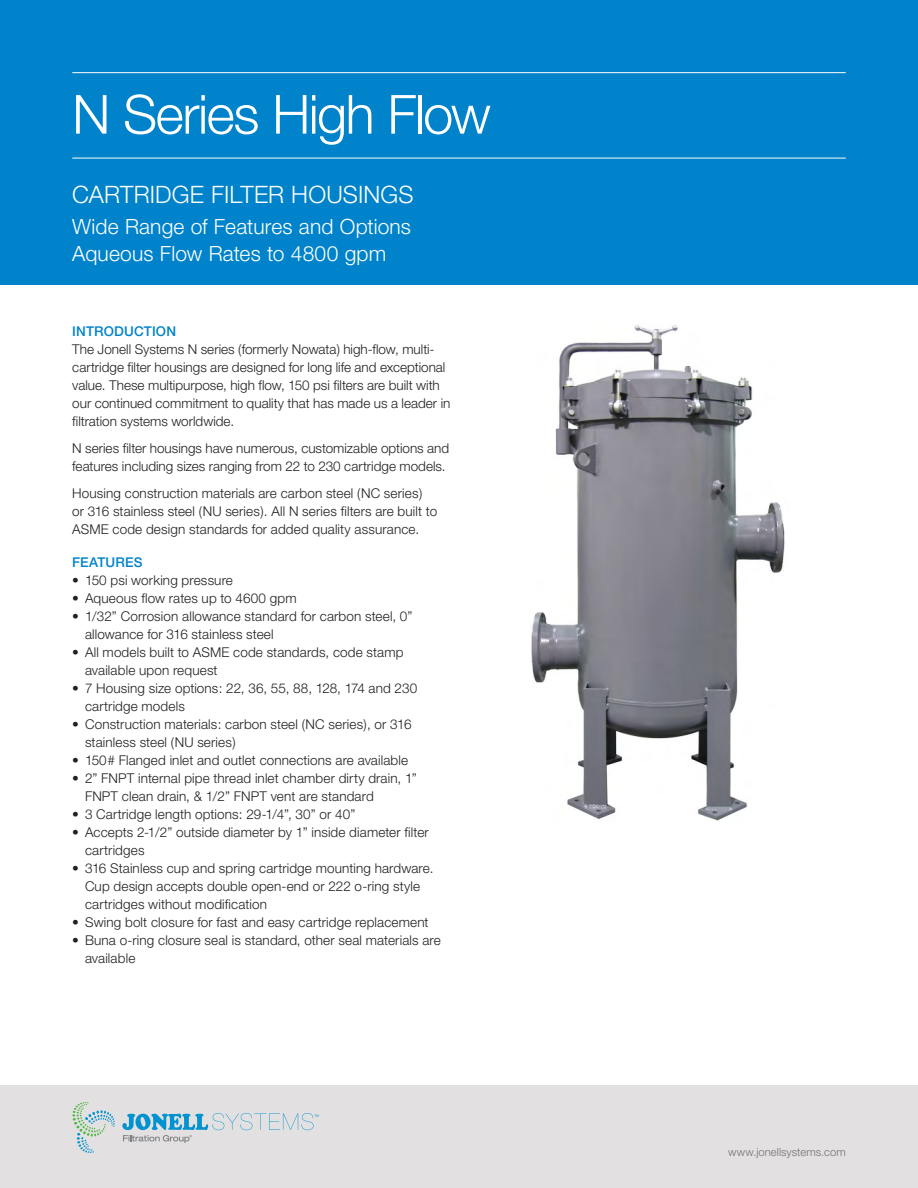
<style>
.page{position:relative;width:918px;height:1188px;background:#fff}
.page>*{position:absolute;margin:0;border:0;box-sizing:border-box;transform-origin:0 0}
.t1{font:300 54px "Helvetica Neue";letter-spacing:-.03em;color:#fff}
.Subtitle{font:300 24px "Helvetica Neue";letter-spacing:.005em;color:#fff}
.Subtitle-2{font:300 21px "Helvetica Neue";letter-spacing:.005em;color:#fff}
.Bullets{font:300 13.5px/18px "Helvetica Neue";letter-spacing:.01em;color:#231f20}
.Body{font:300 13.5px/18px "Helvetica Neue";color:#231f20}
.body_-_highlight{font:500 13.5px "Helvetica Neue";letter-spacing:.01em;color:#0083ca}
.t2{font:300 11.25px "Helvetica Neue";letter-spacing:.005em;color:#717271}
</style>
<div class="page">
<div style="left:0;top:0;width:918px;height:285px;background:#0083ca"></div>
<hr style="left:72px;top:72px;width:774px;height:1px;background:#fff">
<hr style="left:72px;top:158px;width:774px;height:1px;background:#fff">
<div style="left:0;top:1086px;width:918px;height:102px;background:#e3e0e1"></div>
<svg style="left:72px;top:1102px;width:43px;height:51px"></svg>
<svg style="left:122px;top:1113px;width:197px;height:30px"></svg>
<img style="left:531px;top:325px;width:254px;height:496px">
<p class="t1" style="left:72px;top:81px;width:420px">N Series High Flow</p>
<p class="Subtitle" style="left:72px;top:179px;width:343px">CARTRIDGE FILTER HOUSINGS</p>
<p class="Subtitle-2" style="left:72px;top:213px;width:340px">Wide Range of Features and Options</p>
<p class="Subtitle-2" style="left:72px;top:240px;width:315px">Aqueous Flow Rates to 4800 gpm</p>
<p class="body_-_highlight" style="left:72px;top:323px;width:105px">INTRODUCTION</p>
<p class="Body" style="left:72px;top:340px;width:380px">The Jonell Systems N series (formerly Nowata) high-flow, multi&shy;cartridge filter housings are designed for long life and exceptional value. These multipurpose, high flow, 150 psi filters are built with our continued commitment to quality that has made us a leader in filtration systems worldwide.</p>
<p class="Body" style="left:72px;top:439px;width:378px">N series filter housings have numerous, customizable options and features including sizes ranging from 22 to 230 cartridge models.</p>
<p class="Body" style="left:72px;top:484px;width:366px">Housing construction materials are carbon steel (NC series) or 316 stainless steel (NU series). All N series filters are built to<br>ASME code design standards for added quality assurance.</p>
<p class="body_-_highlight" style="left:72px;top:554px;width:72px">FEATURES</p>
<p class="Bullets" style="left:72px;top:571px;width:162px">• 150 psi working pressure</p>
<p class="Bullets" style="left:72px;top:589px;width:226px">• Aqueous flow rates up to 4600 gpm</p>
<p class="Bullets" style="left:85px;top:607px;width:329px;text-indent:-13px">• 1/32” Corrosion allowance standard for carbon steel, 0” allowance for 316 stainless steel</p>
<p class="Bullets" style="left:85px;top:643px;width:320px;text-indent:-13px">• All models built to ASME code standards, code stamp available upon request</p>
<p class="Bullets" style="left:85px;top:679px;width:334px;text-indent:-13px">• 7 Housing size options: 22, 36, 55, 88, 128, 174 and 230 cartridge models</p>
<p class="Bullets" style="left:85px;top:715px;width:328px;text-indent:-13px">• Construction materials: carbon steel (NC series), or 316 stainless steel (NU series)</p>
<p class="Bullets" style="left:72px;top:751px;width:337px">• 150# Flanged inlet and outlet connections are available</p>
<p class="Bullets" style="left:85px;top:769px;width:333px;text-indent:-13px">• 2” FNPT internal pipe thread inlet chamber dirty drain, 1”<br>FNPT clean drain, &amp; 1/2” FNPT vent are standard</p>
<p class="Bullets" style="left:72px;top:805px;width:285px">• 3 Cartridge length options: 29-1/4”, 30” or 40”</p>
<p class="Bullets" style="left:85px;top:823px;width:345px;text-indent:-13px">• Accepts 2-1/2” outside diameter by 1” inside diameter filter cartridges</p>
<p class="Bullets" style="left:85px;top:859px;width:350px;text-indent:-13px">• 316 Stainless cup and spring cartridge mounting hardware.<br>Cup design accepts double open-end or 222 o-ring style cartridges without modification</p>
<p class="Bullets" style="left:72px;top:913px;width:358px">• Swing bolt closure for fast and easy cartridge replacement</p>
<p class="Bullets" style="left:85px;top:931px;width:357px;text-indent:-13px">• Buna o-ring closure seal is standard, other seal materials are available</p>
<p class="t2" style="left:728px;top:1145px;width:119px">www.jonellsystems.com</p>
</div>
